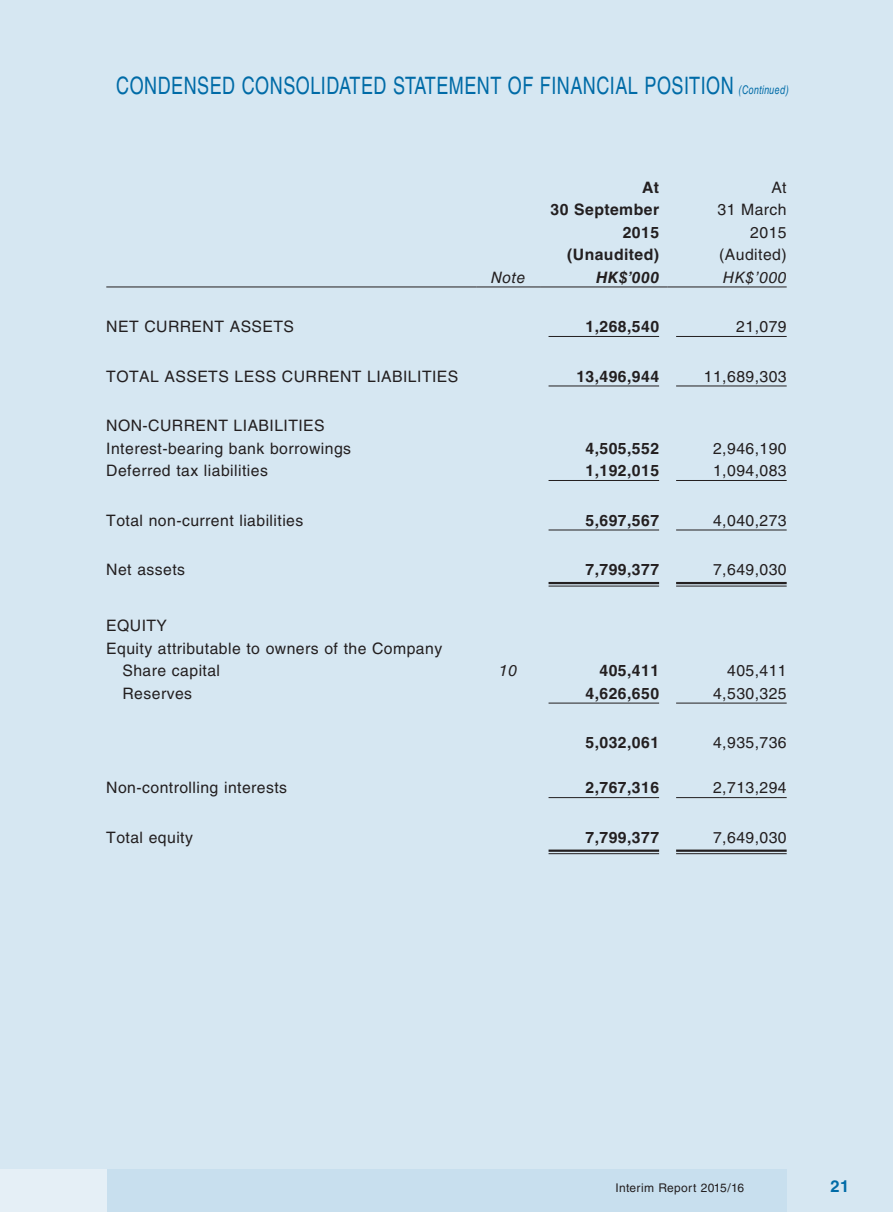
<style>
.page{position:relative;width:893px;height:1212px;background:#d6e7f2}
.page>*{position:absolute;margin:0;border:0;box-sizing:border-box;transform-origin:0 0}
.t1{font:24px "Helvetica LT Std";letter-spacing:.03em;color:#006ba7;scale:.75 1}
.t2{font:700 16.5px "Helvetica LT Std";color:#006ba7}
.t3{font:15.75px/22.5px "Helvetica LT Std";letter-spacing:.03em;color:#231f20;text-align:right}
.t4{font:700 15.75px/22.5px "Helvetica LT Std";letter-spacing:.03em;color:#231f20;text-align:right}
.t5{font:italic 15.75px "Helvetica LT Std";letter-spacing:.03em;color:#231f20}
.t6{font:italic 700 15.75px "Helvetica LT Std";color:#231f20}
.t7{font:12px "Helvetica LT Std";letter-spacing:.03em;color:#231f20}
.s1{font-style:italic;font-size:12px}
</style>
<div class="page">
<div style="left:0;top:1169px;width:787px;height:43px;background:#c8dfee"></div>
<div style="left:0;top:1169px;width:106px;height:43px;background:#e5eff6"></div>
<hr style="left:106px;top:287px;width:370px;height:1px;background:#231f20">
<hr style="left:476px;top:287px;width:64px;height:1px;background:#231f20">
<hr style="left:540px;top:287px;width:128px;height:1px;background:#231f20">
<hr style="left:668px;top:287px;width:119px;height:1px;background:#231f20">
<hr style="left:549px;top:336px;width:110px;height:1px;background:#231f20">
<hr style="left:676px;top:336px;width:111px;height:1px;background:#231f20">
<hr style="left:549px;top:386px;width:110px;height:1px;background:#231f20">
<hr style="left:676px;top:386px;width:111px;height:1px;background:#231f20">
<hr style="left:549px;top:480px;width:110px;height:1px;background:#231f20">
<hr style="left:676px;top:480px;width:111px;height:1px;background:#231f20">
<hr style="left:549px;top:530px;width:110px;height:1px;background:#231f20">
<hr style="left:676px;top:530px;width:111px;height:1px;background:#231f20">
<hr style="left:549px;top:582px;width:110px;height:2px;background:#231f20">
<hr style="left:549px;top:586px;width:110px;height:1px;background:#231f20">
<hr style="left:676px;top:582px;width:111px;height:2px;background:#231f20">
<hr style="left:676px;top:586px;width:111px;height:1px;background:#231f20">
<hr style="left:549px;top:703px;width:110px;height:1px;background:#231f20">
<hr style="left:676px;top:703px;width:111px;height:1px;background:#231f20">
<hr style="left:549px;top:797px;width:110px;height:1px;background:#231f20">
<hr style="left:676px;top:797px;width:111px;height:1px;background:#231f20">
<hr style="left:549px;top:849px;width:110px;height:3px;background:#231f20">
<hr style="left:549px;top:853px;width:110px;height:1px;background:#231f20">
<hr style="left:676px;top:849px;width:111px;height:3px;background:#231f20">
<hr style="left:676px;top:853px;width:111px;height:1px;background:#231f20">
<h1 class="t1" style="left:116px;top:71px;width:898px">CONDENSED CONSOLIDATED STATEMENT OF FINANCIAL POSITION <span class="s1">(Continued)</span></h1>
<p class="t4" style="left:551px;top:176px;width:110px">At<br>30 September<br>2015 (Unaudited)</p>
<p class="t3" style="left:717px;top:176px;width:71px">At<br>31 March<br>2015 (Audited)</p>
<p class="t5" style="left:491px;top:268px;width:36px">Note</p>
<p class="t6" style="left:596px;top:268px;width:65px">HK$’000</p>
<p class="t5" style="left:723px;top:268px;width:65px">HK$’000</p>
<p class="t3" style="left:106px;top:315px;width:189px">NET CURRENT ASSETS</p>
<p class="t4" style="left:585px;top:315px;width:75px">1,268,540</p>
<p class="t3" style="left:736px;top:315px;width:52px">21,079</p>
<p class="t3" style="left:106px;top:365px;width:353px">TOTAL ASSETS LESS CURRENT LIABILITIES</p>
<p class="t4" style="left:576px;top:365px;width:84px">13,496,944</p>
<p class="t3" style="left:704px;top:365px;width:84px">11,689,303</p>
<p class="t3" style="left:106px;top:414px;width:246px;text-align:left">NON-CURRENT LIABILITIES<br>Interest-bearing bank borrowings</p>
<p class="t4" style="left:585px;top:437px;width:75px">4,505,552</p>
<p class="t3" style="left:713px;top:437px;width:75px">2,946,190</p>
<p class="t3" style="left:106px;top:459px;width:163px">Deferred tax liabilities</p>
<p class="t4" style="left:585px;top:459px;width:75px">1,192,015</p>
<p class="t3" style="left:713px;top:459px;width:75px">1,094,083</p>
<p class="t3" style="left:106px;top:509px;width:199px">Total non-current liabilities</p>
<p class="t4" style="left:585px;top:509px;width:75px">5,697,567</p>
<p class="t3" style="left:713px;top:509px;width:75px">4,040,273</p>
<p class="t3" style="left:106px;top:558px;width:80px">Net assets</p>
<p class="t4" style="left:585px;top:558px;width:75px">7,799,377</p>
<p class="t3" style="left:713px;top:558px;width:75px">7,649,030</p>
<p class="t3" style="left:106px;top:615px;width:62px">EQUITY</p>
<p class="t3" style="left:106px;top:637px;width:337px">Equity attributable to owners of the Company</p>
<p class="t3" style="left:122px;top:660px;width:99px">Share capital</p>
<p class="t5" style="left:499px;top:662px;width:19px">10</p>
<p class="t4" style="left:600px;top:659px;width:61px">405,411</p>
<p class="t3" style="left:727px;top:660px;width:61px">405,411</p>
<p class="t3" style="left:122px;top:682px;width:71px">Reserves</p>
<p class="t4" style="left:585px;top:682px;width:75px">4,626,650</p>
<p class="t3" style="left:713px;top:682px;width:75px">4,530,325</p>
<p class="t4" style="left:585px;top:731px;width:75px">5,032,061</p>
<p class="t3" style="left:713px;top:732px;width:75px">4,935,736</p>
<p class="t3" style="left:106px;top:777px;width:182px">Non-controlling interests</p>
<p class="t4" style="left:585px;top:776px;width:75px">2,767,316</p>
<p class="t3" style="left:713px;top:777px;width:75px">2,713,294</p>
<p class="t3" style="left:106px;top:826px;width:88px">Total equity</p>
<p class="t4" style="left:585px;top:826px;width:75px">7,799,377</p>
<p class="t3" style="left:713px;top:826px;width:75px">7,649,030</p>
<p class="t7" style="left:615px;top:1181px;width:130px">Interim Report 2015/16</p>
<p class="t2" style="left:830px;top:1176px;width:20px">21</p>
</div>
